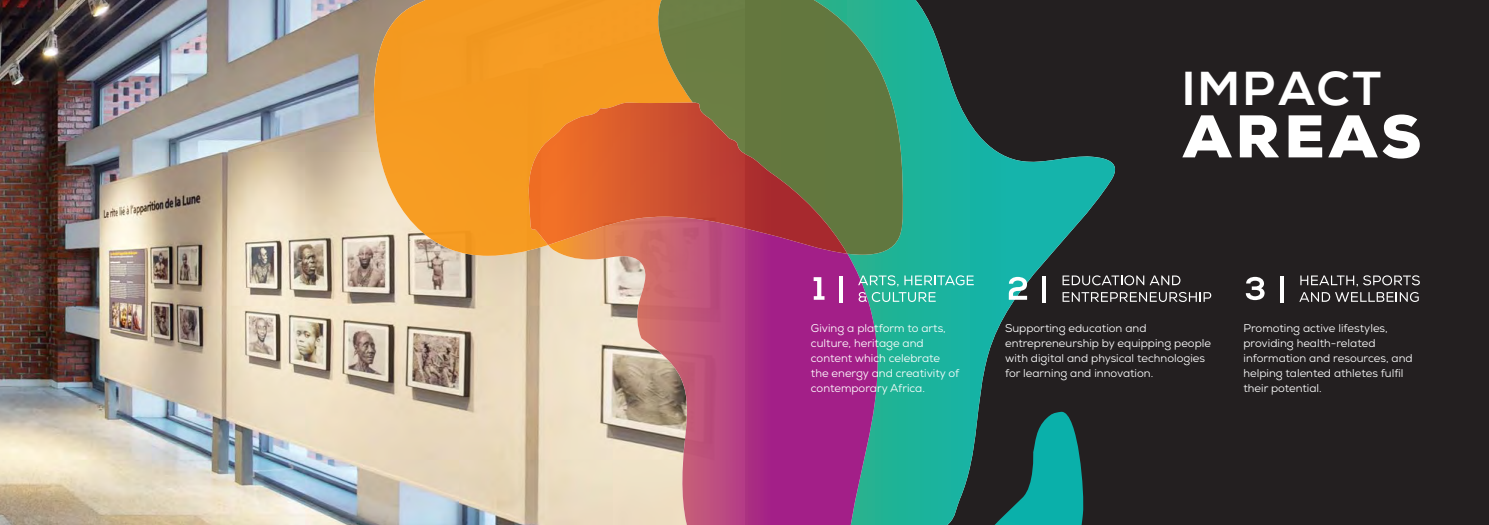
<style>
.page{position:relative;width:1489px;height:525px;background:#fff}
.page>*{position:absolute;margin:0;border:0;box-sizing:border-box;transform-origin:0 0}
.t1{font:900 60px "Nexa";letter-spacing:.075em;color:#fff}
.t2{font:700 47.5px "Nexa";letter-spacing:.075em;color:#fff}
.t3{font:11.25px/15px "Nexa";color:#fff}
</style>
<div class="page">
<div style="left:0;top:0;width:1488px;height:524px;background:#231f20"></div>
<img style="left:0;top:0;width:526px;height:524px">
<svg style="left:526px;top:273px;width:22px;height:251px;background:#d1bda1"></svg>
<svg style="left:374px;top:256px;width:174px;height:17px;background:#cebea9"></svg>
<svg style="left:879px;top:0;width:235px;height:524px"></svg>
<svg style="left:548px;top:254px;width:331px;height:270px;background:#bb7196"></svg>
<svg style="left:374px;top:0;width:397px;height:256px;background:#f19d2e"></svg>
<svg style="left:654px;top:0;width:248px;height:254px;background:#658148"></svg>
<svg style="left:526px;top:102px;width:321px;height:151px;background:#b8603a"></svg>
<svg style="left:858px;top:275px;width:40px;height:11px"></svg>
<svg style="left:904px;top:275px;width:69px;height:10px"></svg>
<svg style="left:858px;top:292px;width:77px;height:10px"></svg>
<svg style="left:813px;top:277px;width:11px;height:22px"></svg>
<hr style="left:839px;top:275px;width:3px;height:27px;background:#fff">
<svg style="left:1062px;top:275px;width:118px;height:10px"></svg>
<svg style="left:1062px;top:292px;width:150px;height:10px"></svg>
<svg style="left:1008px;top:277px;width:19px;height:22px"></svg>
<hr style="left:1042px;top:275px;width:4px;height:27px;background:#fff">
<svg style="left:1300px;top:275px;width:119px;height:11px"></svg>
<svg style="left:1299px;top:292px;width:119px;height:10px"></svg>
<svg style="left:1245px;top:277px;width:19px;height:23px"></svg>
<hr style="left:1280px;top:275px;width:3px;height:27px;background:#fff">
<p class="t2" style="left:1183px;top:61px;width:200px">IMPACT</p>
<p class="t1" style="left:1183px;top:98px;width:239px">AREAS</p>
<p class="t3" style="left:811px;top:320px;width:150px">Giving a platform to arts, culture, heritage and content which celebrate the energy and creativity of contemporary Africa.</p>
<p class="t3" style="left:1005px;top:320px;width:207px">Supporting education and entrepreneurship by equipping people with digital and physical technologies for learning and innovation.</p>
<p class="t3" style="left:1243px;top:320px;width:171px">Promoting active lifestyles, providing health-related information and resources, and helping talented athletes fulfil their potential.</p>
</div>
